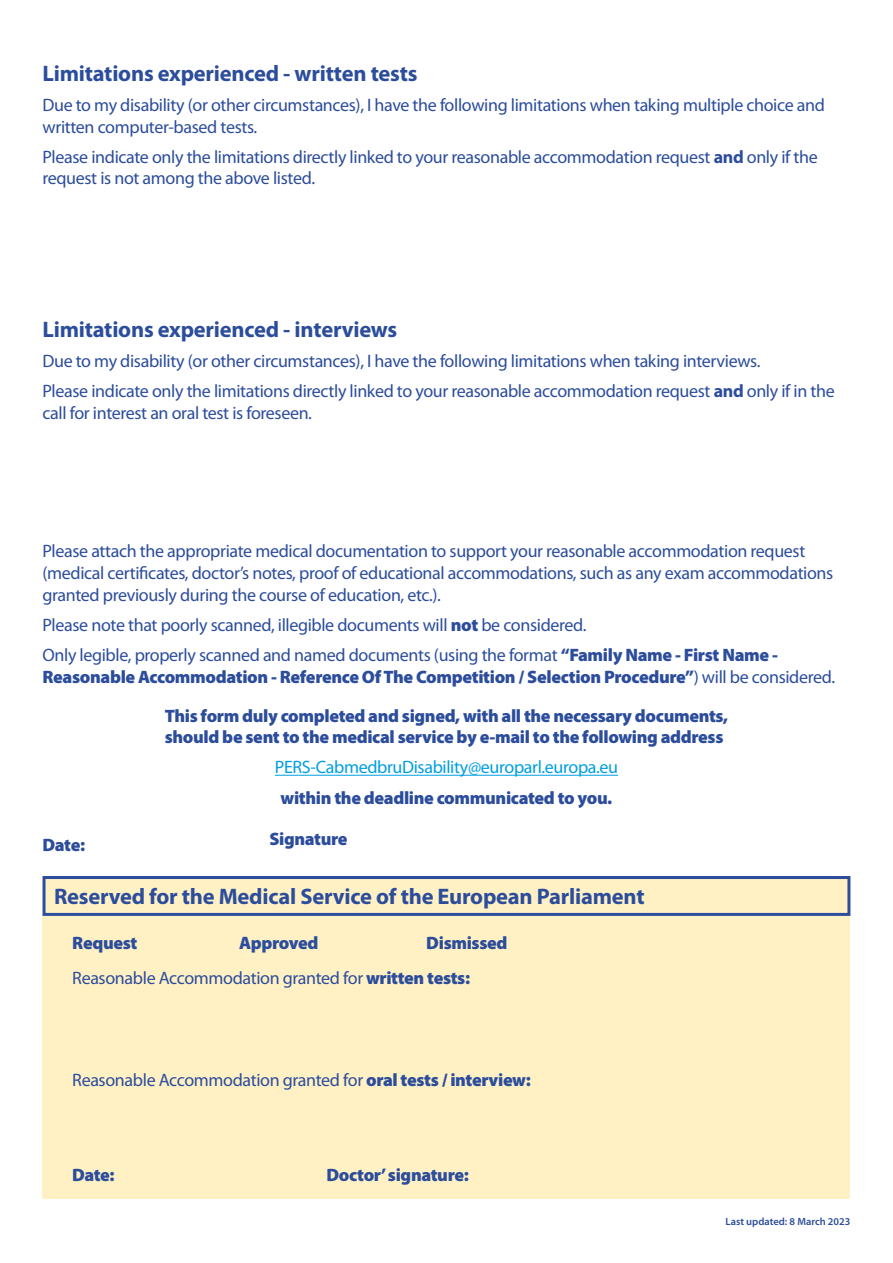
<style>
.page{position:relative;width:893px;height:1263px;background:#fff}
.page>*{position:absolute;margin:0;border:0;box-sizing:border-box;transform-origin:0 0}
.HEADING_LEVEL2{font:700 22.5px "Myriad Pro";letter-spacing:-.01em;color:#2c4d9c}
.NORMAL_PARAGRAPH{font:18px/21.6px "Myriad Pro";letter-spacing:-.02em;color:#2c4d9c}
.NORMAL_PARAGRAPH-2{font:900 18px/21.6px "Myriad Pro";letter-spacing:-.02em;color:#2c4d9c}
.NORMAL_PARAGRAPH_cen{font:18px "Myriad Pro";letter-spacing:-.02em;color:#009fe3}
.NORMAL_PARAGRAPH_cen-2{font:900 18px "Myriad Pro";letter-spacing:-.02em;color:#2c4d9c}
.t1{font:600 10.5px "Myriad Pro";color:#2c4d9c}
.s1{font-weight:700}
.s2{font-weight:900}
.s3{font-weight:400}
</style>
<div class="page">
<div style="left:43px;top:916px;width:807px;height:282px;background:#fff1c4"></div>
<hr style="left:275px;top:775px;width:343px;height:1px;background:#009fe3">
<div style="left:44px;top:877px;width:805px;height:37px;background:#fff1c4"></div>
<div style="left:43px;top:876px;width:807px;height:40px;border:3px solid #2c4d9c"></div>
<h2 class="HEADING_LEVEL2" style="left:43px;top:60px;width:377px">Limitations experienced - written tests</h2>
<p class="NORMAL_PARAGRAPH" style="left:43px;top:94px;width:784px">Due to my disability (or other circumstances), I have the following limitations when taking multiple choice and written computer-based tests.</p>
<p class="NORMAL_PARAGRAPH" style="left:43px;top:146px;width:777px">Please indicate only the limitations directly linked to your reasonable accommodation request <span class="s1">and</span> only if the request is not among the above listed.</p>
<h2 class="HEADING_LEVEL2" style="left:43px;top:317px;width:356px">Limitations experienced - interviews</h2>
<p class="NORMAL_PARAGRAPH" style="left:43px;top:351px;width:719px">Due to my disability (or other circumstances), I have the following limitations when taking interviews.</p>
<p class="NORMAL_PARAGRAPH" style="left:43px;top:381px;width:794px">Please indicate only the limitations directly linked to your reasonable accommodation request <span class="s1">and</span> only if in the call for interest an oral test is foreseen.</p>
<p class="NORMAL_PARAGRAPH" style="left:43px;top:541px;width:792px">Please attach the appropriate medical documentation to support your reasonable accommodation request (medical certificates, doctor’s notes, proof of educational accommodations, such as any exam accommodations granted previously during the course of education, etc.).</p>
<p class="NORMAL_PARAGRAPH" style="left:43px;top:614px;width:545px">Please note that poorly scanned, illegible documents will <span class="s2">not</span> be considered.</p>
<p class="NORMAL_PARAGRAPH-2" style="left:43px;top:643px;width:794px"><span class="s3">Only legible, properly scanned and named documents (using the format</span> “Family Name - First Name -<br>Reasonable Accommodation - Reference Of The Competition / Selection Procedure”<span class="s3">) will be considered.</span></p>
<p class="NORMAL_PARAGRAPH-2" style="left:165px;top:704px;width:565px">This form duly completed and signed, with all the necessary documents, should be sent to the medical service by e-mail to the following address</p>
<p class="NORMAL_PARAGRAPH_cen" style="left:275px;top:757px;width:345px">PERS-CabmedbruDisability@europarl.europa.eu</p>
<p class="NORMAL_PARAGRAPH_cen-2" style="left:281px;top:785px;width:333px">within the deadline communicated to you.</p>
<p class="NORMAL_PARAGRAPH-2" style="left:43px;top:833px;width:44px">Date:</p>
<p class="NORMAL_PARAGRAPH-2" style="left:269px;top:827px;width:80px">Signature</p>
<h2 class="HEADING_LEVEL2" style="left:54px;top:884px;width:592px">Reserved for the Medical Service of the European Parliament</h2>
<p class="NORMAL_PARAGRAPH-2" style="left:72px;top:931px;width:67px">Request</p>
<p class="NORMAL_PARAGRAPH-2" style="left:239px;top:931px;width:81px">Approved</p>
<p class="NORMAL_PARAGRAPH-2" style="left:426px;top:931px;width:83px">Dismissed</p>
<p class="NORMAL_PARAGRAPH" style="left:72px;top:968px;width:399px">Reasonable Accommodation granted for <span class="s2">written tests:</span></p>
<p class="NORMAL_PARAGRAPH" style="left:72px;top:1069px;width:460px">Reasonable Accommodation granted for <span class="s2">oral tests / interview:</span></p>
<p class="NORMAL_PARAGRAPH-2" style="left:72px;top:1163px;width:44px">Date:</p>
<p class="NORMAL_PARAGRAPH-2" style="left:326px;top:1163px;width:144px">Doctor’ signature:</p>
<p class="t1" style="left:725px;top:1216px;width:126px">Last updated: 8 March 2023</p>
</div>
